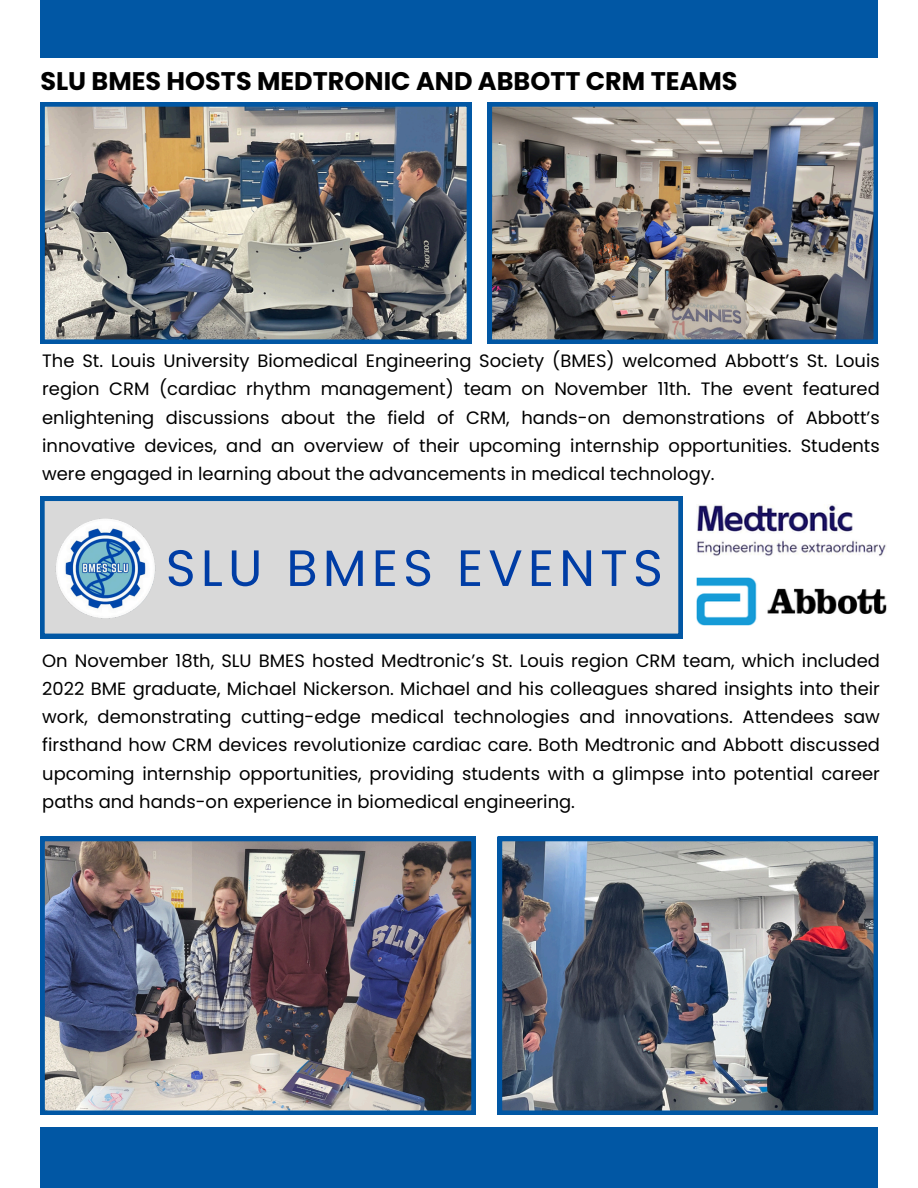
<style>
.page{position:relative;width:918px;height:1188px;background:#fff}
.page>*{position:absolute;margin:0;border:0;box-sizing:border-box;transform-origin:0 0}
.t1{font:51px "Poppins";letter-spacing:.1em;color:#003da5}
.t2{font:700 25.5px "Poppins";color:#000}
.t3{font:18px/28px "Poppins";color:#000;text-align:justify}
</style>
<div class="page">
<div style="left:40px;top:0;width:838px;height:58px;background:#0157a4"></div>
<div style="left:40px;top:1127px;width:838px;height:61px;background:#0157a4"></div>
<img style="left:40px;top:837px;width:436px;height:278px">
<img style="left:498px;top:837px;width:380px;height:278px">
<img style="left:40px;top:102px;width:431px;height:242px">
<svg style="left:40px;top:497px;width:643px;height:141px;background:#c6ced4"></svg>
<img style="left:55px;top:518px;width:100px;height:101px">
<img style="left:488px;top:102px;width:390px;height:242px">
<img style="left:697px;top:505px;width:189px;height:51px">
<img style="left:697px;top:577px;width:190px;height:49px">
<h2 class="t2" style="left:40px;top:63px;width:699px">SLU BMES HOSTS MEDTRONIC AND ABBOTT CRM TEAMS</h2>
<p class="t3" style="left:42px;top:347px;width:839px">The St. Louis University Biomedical Engineering Society (BMES) welcomed Abbott’s St. Louis region CRM (cardiac rhythm management) team on November 11th. The event featured enlightening discussions about the field of CRM, hands-on demonstrations of Abbott’s innovative devices, and an overview of their upcoming internship opportunities. Students were engaged in learning about the advancements in medical technology.</p>
<p class="t1" style="left:166px;top:532px;width:499px">SLU BMES EVENTS</p>
<p class="t3" style="left:42px;top:647px;width:839px">On November 18th, SLU BMES hosted Medtronic’s St. Louis region CRM team, which included 2022 BME graduate, Michael Nickerson. Michael and his colleagues shared insights into their work, demonstrating cutting-edge medical technologies and innovations. Attendees saw firsthand how CRM devices revolutionize cardiac care. Both Medtronic and Abbott discussed upcoming internship opportunities, providing students with a glimpse into potential career paths and hands-on experience in biomedical engineering.</p>
</div>
